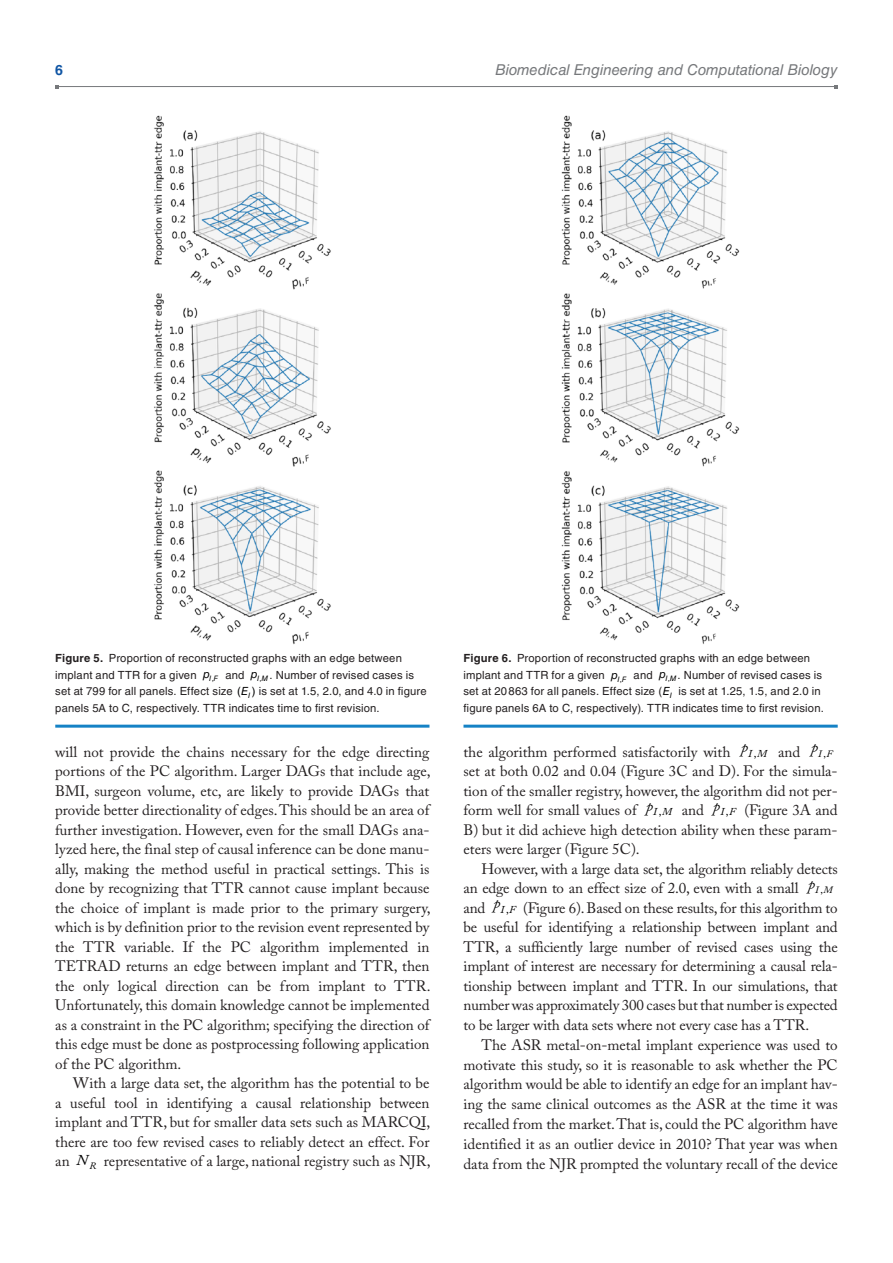
<style>
.page{position:relative;width:893px;height:1263px;background:#fff}
.page>*{position:absolute;margin:0;border:0;box-sizing:border-box;transform-origin:0 0}
.t1{font:15px/19.5px "Adobe Caslon Pro";letter-spacing:-.01em;color:#231f20;text-align:justify}
.t2{font:italic 15px "Helvetica LT Std";letter-spacing:-.005em;color:#76787b}
.t3{font:700 14.25px "Helvetica LT Std";color:#1055a4}
.t4{font:11.25px/16.5px "Helvetica LT Std";letter-spacing:.015em;color:#231f20}
.s1{font-weight:700}
.s2{font-style:italic;color:#000}
.s3{color:#000}
.s4{font-style:italic;font-size:10.5px;color:#000}
.s5{font-size:10.5px;color:#000}
.s6{font-style:italic;font-size:9.75px;color:#000}
.s7{font-size:9.75px;color:#000}
</style>
<div class="page">
<hr style="left:57px;top:86px;width:779px;height:1px;background:#76787b">
<hr style="left:55px;top:725px;width:374px;height:3px;background:#1582c5">
<img style="left:154px;top:115px;width:177px;height:530px">
<hr style="left:463px;top:725px;width:375px;height:3px;background:#1582c5">
<img style="left:561px;top:115px;width:179px;height:529px">
<p class="t3" style="left:55px;top:61px;width:9px">6</p>
<p class="t2" style="left:495px;top:61px;width:344px">Biomedical Engineering and Computational Biology</p>
<p class="t4" style="left:55px;top:650px;width:360px"><span class="s1">Figure 5.</span> Proportion of reconstructed graphs with an edge between implant and TTR for a given <span class="s2">p</span><sub>I</sub> <sub>F</sub><sub>,</sub> and <span class="s2">p</span><sub>I</sub> <sub>M</sub><sub>,</sub> . Number of revised cases is set at 799 for all panels. Effect size <span class="s3">( )</span></p>
<p class="t4" style="left:55px;top:683px;width:373px;text-indent:186px"><span class="s2">E</span><sub>I</sub> is set at 1.5, 2.0, and 4.0 in figure panels 5A to C, respectively. TTR indicates time to first revision.</p>
<p class="t1" style="left:55px;top:742px;width:377px">will not provide the chains necessary for the edge directing portions of the PC algorithm. Larger DAGs that include age, BMI, surgeon volume, etc, are likely to provide DAGs that provide better directionality of edges. This should be an area of further investigation. However, even for the small DAGs ana&shy;lyzed here, the final step of causal inference can be done manu&shy;ally, making the method useful in practical settings. This is done by recognizing that TTR cannot cause implant because the choice of implant is made prior to the primary surgery, which is by definition prior to the revision event represented by the TTR variable. If the PC algorithm implemented in TETRAD returns an edge between implant and TTR, then the only logical direction can be from implant to TTR.<br>Unfortunately, this domain knowledge cannot be implemented as a constraint in the PC algorithm; specifying the direction of this edge must be done as postprocessing following application of the PC algorithm.</p>
<p class="t1" style="left:55px;top:1073px;width:377px;text-indent:18px">With a large data set, the algorithm has the potential to be a useful tool in identifying a causal relationship between implant and TTR, but for smaller data sets such as MARCQI, there are too few revised cases to reliably detect an effect. For an <span class="s2">N</span><sub>R</sub> representative of a large, national registry such as NJR,</p>
<p class="t4" style="left:463px;top:650px;width:362px"><span class="s1">Figure 6.</span> Proportion of reconstructed graphs with an edge between implant and TTR for a given <span class="s2">p</span><sub>I</sub> <sub>F</sub><sub>,</sub> and <span class="s2">p</span><sub>I</sub> <sub>M</sub><sub>,</sub> . Number of revised cases is set at 20863 for all panels. Effect size (<span class="s2">E</span><sub>I</sub> is set at 1.25, 1.5, and 2.0 in figure panels 6A to C, respectively). TTR indicates time to first revision.</p>
<p class="t1" style="left:463px;top:742px;width:305px">the algorithm performed satisfactorily with <sup>p</sup><span class="s4">I M</span><span class="s5">,</span></p>
<p class="t1" style="left:463px;top:742px;width:376px;text-align:left;text-indent:315px">and <sup>p</sup><span class="s6">I F</span><span class="s7">, </span>set at both 0.02 and 0.04 (Figure 3C and D). For the simula&shy;tion of the smaller registry, however, the algorithm did not per&shy;form well for small values of <sup>p</sup><span class="s4">I M</span><span class="s5">,</span></p>
<p class="t1" style="left:463px;top:800px;width:376px;text-indent:218px">and <sup>p</sup><span class="s4">I F</span><span class="s5">,</span> (Figure 3A and B) but it did achieve high detection ability when these param&shy;eters were larger (Figure 5C).</p>
<p class="t1" style="left:463px;top:859px;width:376px;text-align:left;text-indent:18px">However, with a large data set, the algorithm reliably detects an edge down to an effect size of 2.0, even with a small <sup>p</sup><span class="s6">I M</span><span class="s7">, </span>and <sup>p</sup><span class="s4">I F</span><span class="s5">,</span> (Figure 6). Based on these results, for this algorithm to be useful for identifying a relationship between implant and TTR, a sufficiently large number of revised cases using the implant of interest are necessary for determining a causal rela&shy;tionship between implant and TTR. In our simulations, that number was approximately 300 cases but that number is expected to be larger with data sets where not every case has a TTR.</p>
<p class="t1" style="left:463px;top:1035px;width:376px;text-indent:18px">The ASR metal-on-metal implant experience was used to motivate this study, so it is reasonable to ask whether the PC algorithm would be able to identify an edge for an implant hav&shy;ing the same clinical outcomes as the ASR at the time it was recalled from the market. That is, could the PC algorithm have identified it as an outlier device in 2010? That year was when data from the NJR prompted the voluntary recall of the device</p>
</div>
